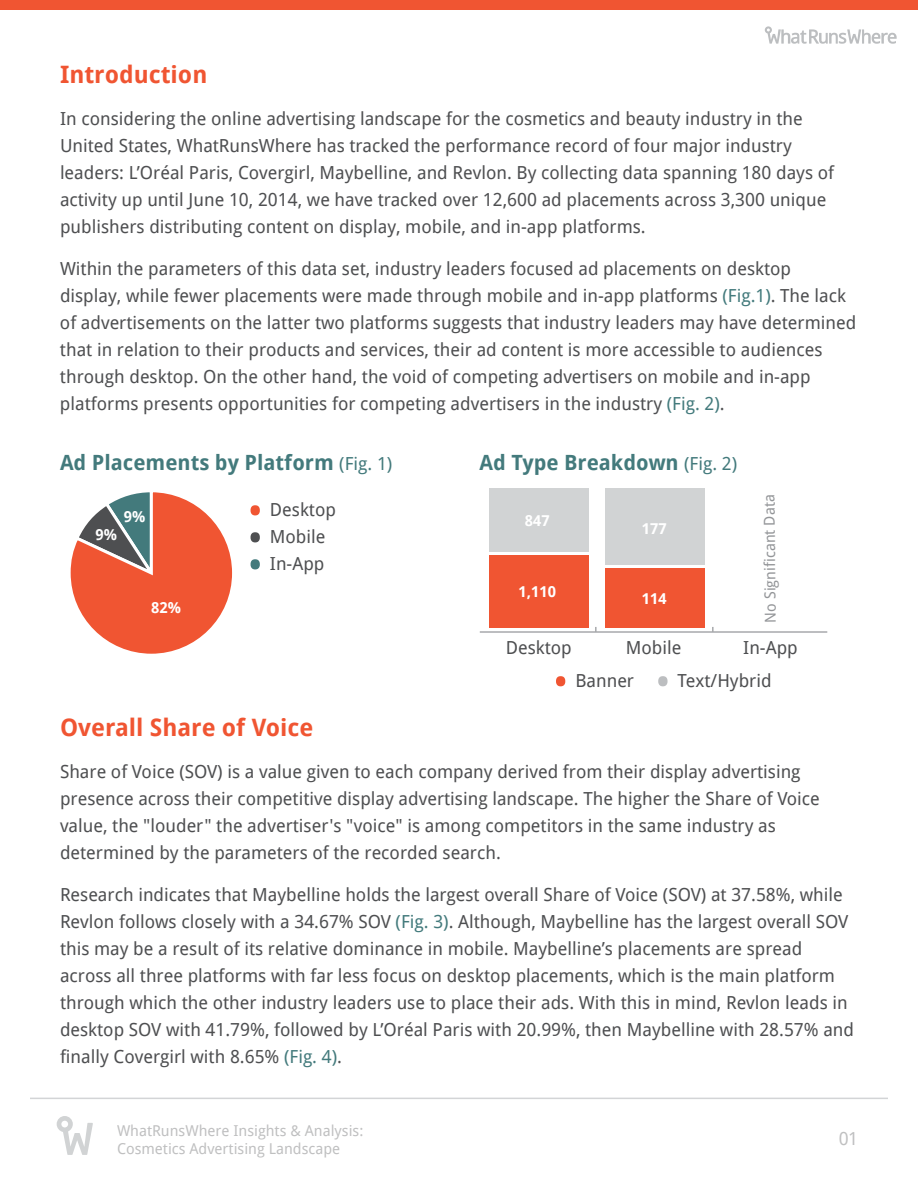
<style>
.page{position:relative;width:918px;height:1188px;background:#fff}
.page>*{position:absolute;margin:0;border:0;box-sizing:border-box;transform-origin:0 0}
.t1{font:75px "Droid Sans";color:#f05532}
.t2{font:75px "Droid Sans";color:#4e4f51}
.t3{font:75px "Droid Sans";color:#437a7c}
.t4{font:75px "Droid Sans";color:#bcbec0}
.t5{font:700 24px "Droid Sans";color:#f05532}
.t6{font:700 21px "Droid Sans";color:#437a7c}
.t7{font:18px/27px "Droid Sans";color:#4e4f51}
.t8{font:18px "Droid Sans";color:rgb(78 79 81/.6)}
.t9{font:15px/18px "Droid Sans";color:rgb(78 79 81/.6)}
.t10{font:700 15px "Droid Sans";color:#fff}
.t11{font:15px "Droid Sans";color:#939598}
.s1{color:#437a7c}
.s2{font-weight:400;font-size:18px}
</style>
<div class="page">
<hr style="left:30px;top:1098px;width:858px;height:1px;background:#d3d4d6">
<svg style="left:70px;top:492px;width:163px;height:162px"></svg>
<svg style="left:57px;top:1116px;width:36px;height:39px"></svg>
<div style="left:0;top:0;width:918px;height:10px;background:#f05532"></div>
<svg style="left:765px;top:26px;width:132px;height:18px"></svg>
<hr style="left:480px;top:631px;width:347px;height:2px;background:#a7a9ac">
<div style="left:489px;top:488px;width:100px;height:64px;background:#d1d3d4"></div>
<div style="left:605px;top:489px;width:100px;height:76px;background:#d1d3d4"></div>
<div style="left:489px;top:555px;width:100px;height:73px;background:#f05532"></div>
<div style="left:605px;top:568px;width:100px;height:60px;background:#f05532"></div>
<h2 class="t5" style="left:60px;top:60px;width:149px">Introduction</h2>
<p class="t7" style="left:60px;top:105px;width:776px">In considering the online advertising landscape for the cosmetics and beauty industry in the United States, WhatRunsWhere has tracked the performance record of four major industry leaders: L’Oréal Paris, Covergirl, Maybelline, and Revlon. By collecting data spanning 180 days of activity up until June 10, 2014, we have tracked over 12,600 ad placements across 3,300 unique publishers distributing content on display, mobile, and in-app platforms.</p>
<p class="t7" style="left:60px;top:255px;width:798px">Within the parameters of this data set, industry leaders focused ad placements on desktop display, while fewer placements were made through mobile and in-app platforms <span class="s1">(Fig.1)</span>. The lack of advertisements on the latter two platforms suggests that industry leaders may have determined that in relation to their products and services, their ad content is more accessible to audiences through desktop. On the other hand, the void of competing advertisers on mobile and in-app platforms presents opportunities for competing advertisers in the industry <span class="s1">(Fig. 2)</span>.</p>
<p class="t6" style="left:60px;top:450px;width:334px">Ad Placements by Platform <span class="s2">(Fig. 1)</span></p>
<h1 class="t1" style="left:245px;top:467px;width:22px">·</h1>
<p class="t7" style="left:270px;top:496px;width:68px">Desktop</p>
<h1 class="t2" style="left:245px;top:494px;width:22px">·</h1>
<p class="t7" style="left:270px;top:523px;width:57px">Mobile</p>
<h1 class="t3" style="left:245px;top:521px;width:22px">·</h1>
<p class="t7" style="left:270px;top:550px;width:56px">In-App</p>
<p class="t10" style="left:151px;top:599px;width:31px">82%</p>
<p class="t10" style="left:124px;top:508px;width:23px">9%</p>
<p class="t10" style="left:95px;top:526px;width:23px">9%</p>
<p class="t6" style="left:480px;top:450px;width:259px">Ad Type Breakdown <span class="s2">(Fig. 2)</span></p>
<p class="t10" style="left:525px;top:512px;width:26px">847</p>
<p class="t10" style="left:519px;top:583px;width:39px">1,110</p>
<p class="t10" style="left:642px;top:520px;width:26px">177</p>
<p class="t10" style="left:642px;top:590px;width:26px">114</p>
<p class="t11" style="left:762px;top:623px;width:130px;rotate:-91deg">No Significant Data</p>
<p class="t7" style="left:506px;top:634px;width:68px">Desktop</p>
<p class="t7" style="left:626px;top:634px;width:57px">Mobile</p>
<p class="t7" style="left:743px;top:634px;width:56px">In-App</p>
<h1 class="t1" style="left:551px;top:638px;width:22px">·</h1>
<p class="t7" style="left:575px;top:667px;width:60px">Banner</p>
<h1 class="t4" style="left:653px;top:638px;width:22px">·</h1>
<p class="t7" style="left:678px;top:667px;width:96px">Text/Hybrid</p>
<h2 class="t5" style="left:60px;top:714px;width:255px">Overall Share of Voice</h2>
<p class="t7" style="left:60px;top:759px;width:761px">Share of Voice (SOV) is a value given to each company derived from their display advertising presence across their competitive display advertising landscape. The higher the Share of Voice value, the "louder" the advertiser's "voice" is among competitors in the same industry as determined by the parameters of the recorded search.</p>
<p class="t7" style="left:60px;top:881px;width:796px">Research indicates that Maybelline holds the largest overall Share of Voice (SOV) at 37.58%, while Revlon follows closely with a 34.67% SOV <span class="s1">(Fig. 3)</span>. Although, Maybelline has the largest overall SOV this may be a result of its relative dominance in mobile. Maybelline’s placements are spread across all three platforms with far less focus on desktop placements, which is the main platform through which the other industry leaders use to place their ads. With this in mind, Revlon leads in desktop SOV with 41.79%, followed by L’Oréal Paris with 20.99%, then Maybelline with 28.57% and finally Covergirl with 8.65% <span class="s1">(Fig. 4)</span>.</p>
<p class="t9" style="left:117px;top:1122px;width:248px">WhatRunsWhere Insights &amp; Analysis:<br>Cosmetics Advertising Landscape</p>
<p class="t8" style="left:838px;top:1128px;width:21px">01</p>
</div>
